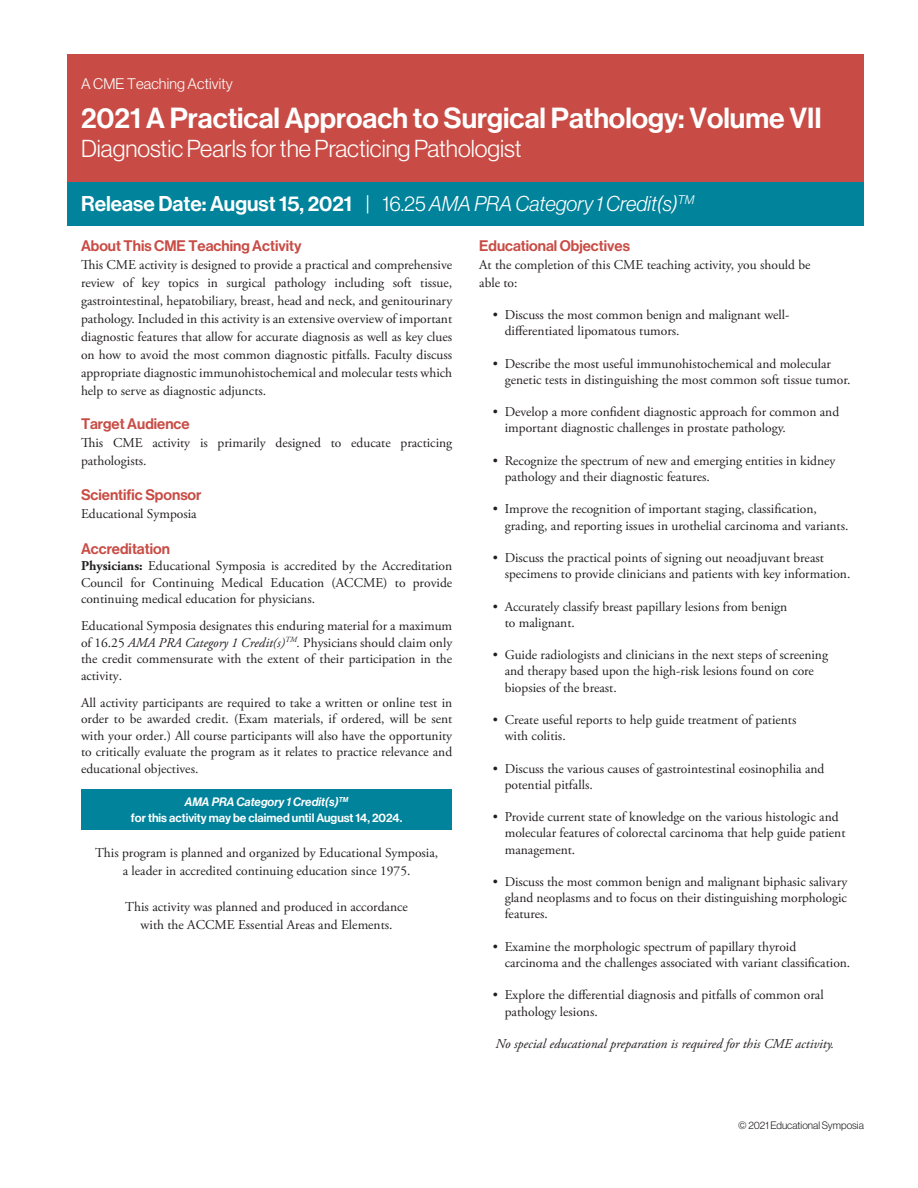
<style>
.page{position:relative;width:918px;height:1188px;background:#fff}
.page>*{position:absolute;margin:0;border:0;box-sizing:border-box;transform-origin:0 0}
.t1{font:28.5px "N Haas Grotesk DS Pro 65 Md";color:#fff}
.t2{font:24px "N Haas Grotesk DS Pro 45 Lt";color:#fff}
.t3{font:21px "N Haas Grotesk DS Pro 65 Md";color:#fff}
.t4{font:15px "N Haas Grotesk DS Pro 65 Md";color:#c84c45}
.t5{font:15px "N Haas Grotesk DS Pro 45 Lt";letter-spacing:.01em;color:#fff}
.t6{font:13.5px/16.2px "Adobe Garamond Pro";color:#231f20}
.t7{font:italic 13.5px "Adobe Garamond Pro";color:#231f20}
.t8{font:12px/16.5px "N Haas Grotesk DS Pro 65 Md";color:#fff;text-align:center}
.t9{font:10.5px "N Haas Grotesk DS Pro 45 Lt";color:#231f20}
.s1{font-family:"N Haas Grotesk DS Pro 46 Lt It"}
.s2{font-family:"N Haas Grotesk DS Pro 45 Lt"}
.s3{font-weight:700}
.s4{font-style:italic}
.s5{font-family:"N Haas Grotesk DS Pro 66 Md It"}
</style>
<div class="page">
<div style="left:81px;top:789px;width:371px;height:41px;background:#00839b"></div>
<div style="left:68px;top:181px;width:796px;height:45px;background:#00839b"></div>
<div style="left:68px;top:54px;width:796px;height:127px;background:#c84c45"></div>
<p class="t5" style="left:81px;top:76px;width:153px">A CME Teaching Activity</p>
<p class="t1" style="left:81px;top:102px;width:742px">2021 A Practical Approach to Surgical Pathology: Volume VII</p>
<p class="t2" style="left:81px;top:135px;width:442px">Diagnostic Pearls for the Practicing Pathologist</p>
<p class="t3" style="left:81px;top:192px;width:615px">Release Date: August 15, 2021 <span class="s1">|</span> <span class="s2">16.25</span> <span class="s1">AMA PRA Category 1 Credit(s)</span><sup>TM</sup></p>
<p class="t4" style="left:81px;top:237px;width:222px">About This CME Teaching Activity</p>
<p class="t6" style="left:81px;top:256px;width:373px;line-height:18px;text-align:justify">This CME activity is designed to provide a practical and comprehensive review of key topics in surgical pathology including soft tissue, gastrointestinal, hepatobiliary, breast, head and neck, and genitourinary pathology. Included in this activity is an extensive overview of important diagnostic features that allow for accurate diagnosis as well as key clues on how to avoid the most common diagnostic pitfalls. Faculty discuss appropriate diagnostic immunohistochemical and molecular tests which help to serve as diagnostic adjuncts.</p>
<p class="t4" style="left:81px;top:415px;width:110px">Target Audience</p>
<p class="t6" style="left:81px;top:434px;width:373px;line-height:18px">This CME activity is primarily designed to educate practicing pathologists.</p>
<p class="t4" style="left:81px;top:486px;width:122px">Scientific Sponsor</p>
<p class="t6" style="left:81px;top:506px;width:117px">Educational Symposia</p>
<p class="t4" style="left:81px;top:540px;width:90px">Accreditation</p>
<p class="t6" style="left:81px;top:558px;width:373px;text-align:justify"><span class="s3">Physicians:</span> Educational Symposia is accredited by the Accreditation Council for Continuing Medical Education (ACCME) to provide continuing medical education for physicians.</p>
<p class="t6" style="left:81px;top:618px;width:373px;text-align:justify">Educational Symposia designates this enduring material for a maximum of 16.25 <span class="s4">AMA PRA Category 1 Credit(s)</span><sup>TM</sup><span class="s4">.</span> Physicians should claim only the credit commensurate with the extent of their participation in the activity.</p>
<p class="t6" style="left:81px;top:695px;width:373px;text-align:justify">All activity participants are required to take a written or online test in order to be awarded credit. (Exam materials, if ordered, will be sent with your order.) All course participants will also have the opportunity to critically evaluate the program as it relates to practice relevance and educational objectives.</p>
<p class="t8" style="left:131px;top:793px;width:273px"><span class="s5">AMA PRA Category 1 Credit(s)</span><sup>TM<br></sup>for this activity may be claimed until August 14, 2024.</p>
<p class="t6" style="left:95px;top:845px;width:345px">This program is planned and organized by Educational Symposia,</p>
<p class="t6" style="left:123px;top:863px;width:289px">a leader in accredited continuing education since 1975.</p>
<p class="t6" style="left:125px;top:898px;width:284px;line-height:18px;text-align:center">This activity was planned and produced in accordance with the ACCME Essential Areas and Elements.</p>
<p class="t4" style="left:479px;top:237px;width:152px">Educational Objectives</p>
<p class="t6" style="left:479px;top:257px;width:333px">At the completion of this CME teaching activity, you should be</p>
<p class="t6" style="left:479px;top:275px;width:40px">able to:</p>
<p class="t6" style="left:505px;top:307px;width:286px;text-indent:-12px">• Discuss the most common benign and malignant well&shy;differentiated lipomatous tumors.</p>
<p class="t6" style="left:505px;top:356px;width:347px;text-indent:-12px">• Describe the most useful immunohistochemical and molecular genetic tests in distinguishing the most common soft tissue tumor.</p>
<p class="t6" style="left:505px;top:404px;width:336px;text-indent:-12px">• Develop a more confident diagnostic approach for common and important diagnostic challenges in prostate pathology.</p>
<p class="t6" style="left:505px;top:453px;width:332px;text-indent:-12px">• Recognize the spectrum of new and emerging entities in kidney pathology and their diagnostic features.</p>
<p class="t6" style="left:505px;top:501px;width:345px;text-indent:-12px">• Improve the recognition of important staging, classification, grading, and reporting issues in urothelial carcinoma and variants.</p>
<p class="t6" style="left:505px;top:550px;width:347px;text-indent:-12px">• Discuss the practical points of signing out neoadjuvant breast specimens to provide clinicians and patients with key information.</p>
<p class="t6" style="left:505px;top:599px;width:284px;text-indent:-12px">• Accurately classify breast papillary lesions from benign to malignant.</p>
<p class="t6" style="left:505px;top:647px;width:325px;text-indent:-12px">• Guide radiologists and clinicians in the next steps of screening and therapy based upon the high-risk lesions found on core biopsies of the breast.</p>
<p class="t6" style="left:505px;top:712px;width:293px;text-indent:-12px">• Create useful reports to help guide treatment of patients with colitis.</p>
<p class="t6" style="left:505px;top:761px;width:321px;text-indent:-12px">• Discuss the various causes of gastrointestinal eosinophilia and potential pitfalls.</p>
<p class="t6" style="left:505px;top:809px;width:342px;text-indent:-12px">• Provide current state of knowledge on the various histologic and molecular features of colorectal carcinoma that help guide patient management.</p>
<p class="t6" style="left:505px;top:874px;width:344px;text-align:justify;text-indent:-12px">• Discuss the most common benign and malignant biphasic salivary gland neoplasms and to focus on their distinguishing morphologic features.</p>
<p class="t6" style="left:505px;top:939px;width:347px;text-indent:-12px">• Examine the morphologic spectrum of papillary thyroid carcinoma and the challenges associated with variant classification.</p>
<p class="t6" style="left:505px;top:987px;width:321px;text-indent:-12px">• Explore the differential diagnosis and pitfalls of common oral pathology lesions.</p>
<p class="t7" style="left:496px;top:1036px;width:340px">No special educational preparation is required for this CME activity.</p>
<p class="t9" style="left:738px;top:1120px;width:127px">© 2021 Educational Symposia</p>
</div>
